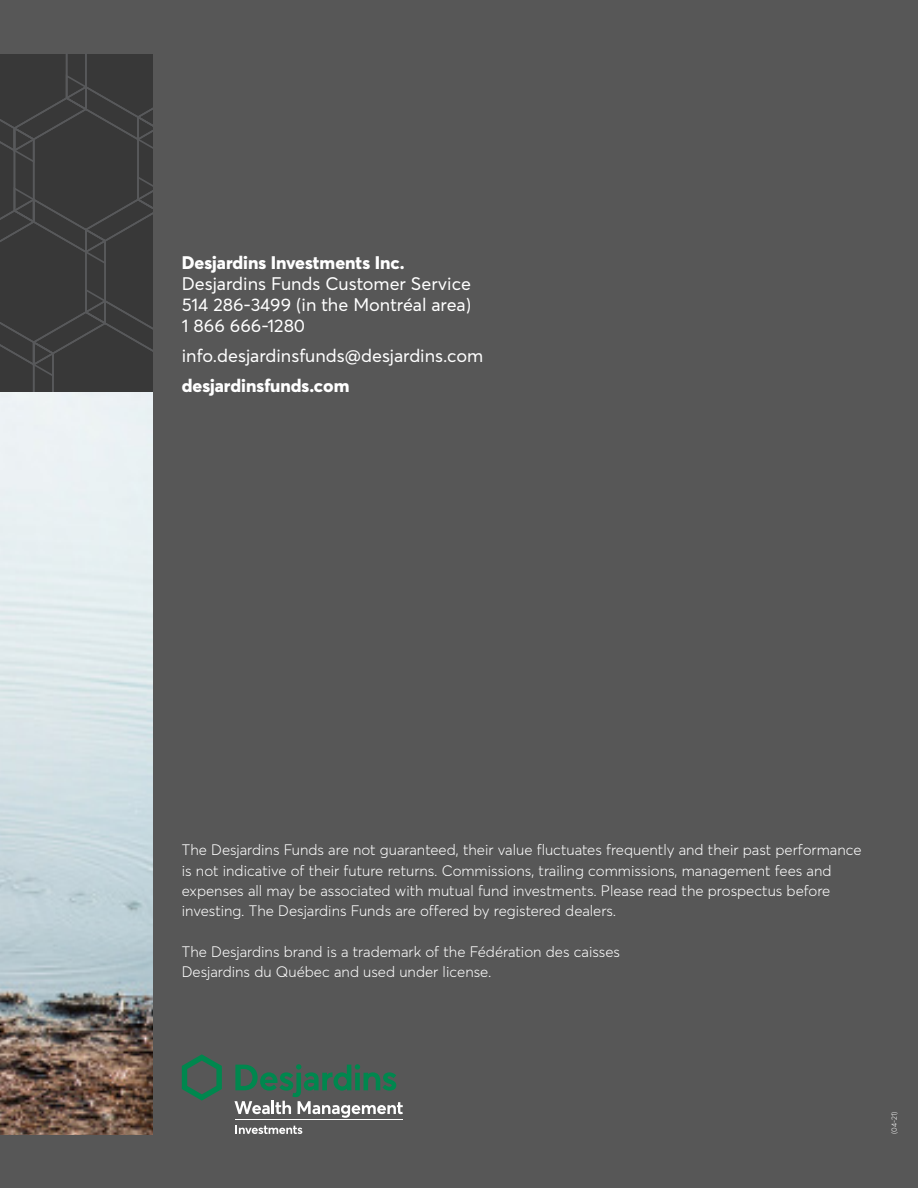
<style>
.page{position:relative;width:918px;height:1188px;background:#575757}
.page>*{position:absolute;margin:0;border:0;box-sizing:border-box;transform-origin:0 0}
.t1{font:18px/21px "Averta";color:#fff}
.t2{font:800 18px "Averta";color:#fff}
.t3{font:300 15px/20.2px "Averta";color:#fff}
.t4{font:300 7.5px "Averta";color:#fff}
.s1{font-weight:800}
</style>
<div class="page">
<svg style="left:236px;top:1125px;width:66px;height:9px"></svg>
<hr style="left:235px;top:1119px;width:168px;height:1px;background:#fff">
<svg style="left:182px;top:1054px;width:40px;height:47px"></svg>
<svg style="left:234px;top:1064px;width:169px;height:54px"></svg>
<svg style="left:0;top:54px;width:153px;height:338px;background:#3a3a3a"></svg>
<img style="left:0;top:392px;width:153px;height:743px">
<p class="t1" style="left:182px;top:252px;width:291px"><span class="s1">Desjardins Investments Inc.<br></span>Desjardins Funds Customer Service<br>514 286-3499 (in the Montréal area)<br>1 866 666-1280</p>
<p class="t1" style="left:182px;top:345px;width:303px">info.desjardinsfunds@desjardins.com</p>
<p class="t2" style="left:182px;top:375px;width:169px">desjardinsfunds.com</p>
<p class="t3" style="left:182px;top:840px;width:681px">The Desjardins Funds are not guaranteed, their value fluctuates frequently and their past performance is not indicative of their future returns. Commissions, trailing commissions, management fees and expenses all may be associated with mutual fund investments. Please read the prospectus before investing. The Desjardins Funds are offered by registered dealers.</p>
<p class="t3" style="left:182px;top:941px;width:440px">The Desjardins brand is a trademark of the Fédération des caisses<br>Desjardins du Québec and used under license.</p>
<p class="t4" style="left:889px;top:1134px;width:24px;rotate:-90deg">(04-21)</p>
</div>
